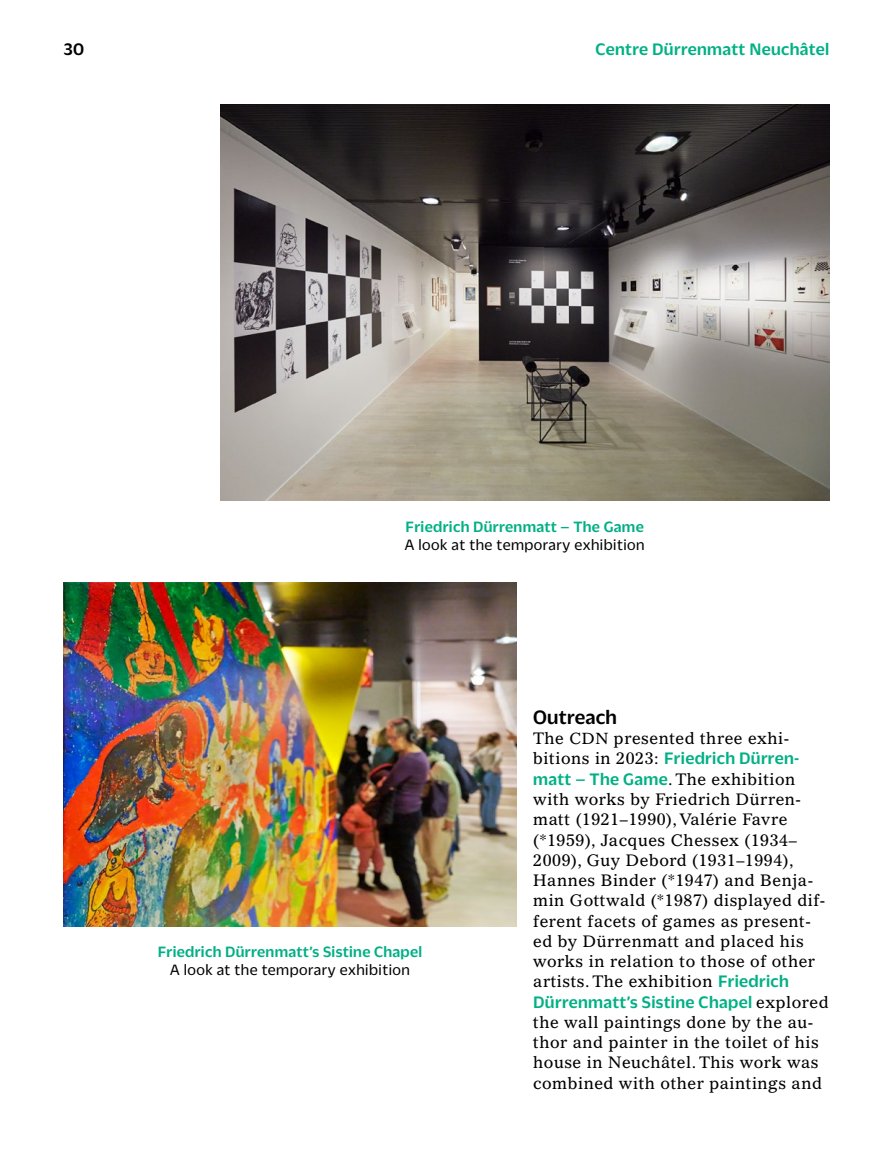
<style>
.page{position:relative;width:893px;height:1149px;background:#fff}
.page>*{position:absolute;margin:0;border:0;box-sizing:border-box;transform-origin:0 0}
._5_Untertitel{font:500 21px "Duplicate Sans";letter-spacing:.01em;color:#000}
._6_1_Text_oE{font:500 18px "Duplicate Sans";letter-spacing:.02em;color:#00b085}
.t1{font:500 18px "Duplicate Sans";color:#000}
._6_1_Text_oE-2{font:16.2px/20.2px "Gazette LT Std";letter-spacing:.03em;color:#000}
._7_BU{font:500 16.2px "Duplicate Sans";letter-spacing:.02em;color:#00b085}
._7_BU-2{font:16.2px "Duplicate Sans";letter-spacing:.03em;color:#000}
.s1{font-size:15.75px}
.s2{font-family:"Gazette LT Std";font-weight:400;font-size:16.2px;color:#000}
.s3{font-family:"Duplicate Sans";font-weight:500;font-size:18px;color:#00b085}
</style>
<div class="page">
<img style="left:220px;top:104px;width:609px;height:397px">
<img style="left:64px;top:582px;width:452px;height:344px">
<p class="t1" style="left:64px;top:37px;width:22px">30</p>
<p class="_6_1_Text_oE" style="left:595px;top:37px;width:235px">Centre Dürrenmatt Neuchâtel</p>
<p class="_7_BU" style="left:406px;top:515px;width:240px">Friedrich Dürrenmatt – The Game</p>
<p class="_7_BU-2" style="left:405px;top:534px;width:241px">A look at the temporary exhibition</p>
<p class="_7_BU" style="left:158px;top:941px;width:266px">Friedrich Dürrenmatt’s Sistine Chapel</p>
<p class="_7_BU-2" style="left:170px;top:959px;width:241px">A look at the temporary exhibition</p>
<h3 class="_5_Untertitel" style="left:533px;top:703px;width:85px">Outreach</h3>
<p class="_6_1_Text_oE-2" style="left:533px;top:728px;width:258px">The <span class="s1">CDN</span> presented three exhi-</p>
<p class="_6_1_Text_oE" style="left:533px;top:746px;width:268px"><span class="s2">bitions in 2023:</span> Friedrich Dürren-</p>
<p class="_6_1_Text_oE-2" style="left:533px;top:768px;width:294px"><span class="s3">matt – The Game</span>. The exhibition with works by Friedrich Dürren&shy;matt (1921–1990), Valérie Favre (*1959), Jacques Chessex (1934– 2009), Guy Debord (1931–1994), Hannes Binder (*1947) and Benja&shy;min Gottwald (*1987) displayed dif&shy;ferent facets of games as present&shy;ed by Dürrenmatt and placed his works in relation to those of other artists. The exhibition <span class="s3">Friedrich</span></p>
<p class="_6_1_Text_oE" style="left:533px;top:989px;width:297px">Dürrenmatt’s Sistine Chapel <span class="s2">explored</span></p>
<p class="_6_1_Text_oE-2" style="left:533px;top:1011px;width:290px">the wall paintings done by the au&shy;thor and painter in the toilet of his house in Neuchâtel. This work was combined with other paintings and</p>
</div>
